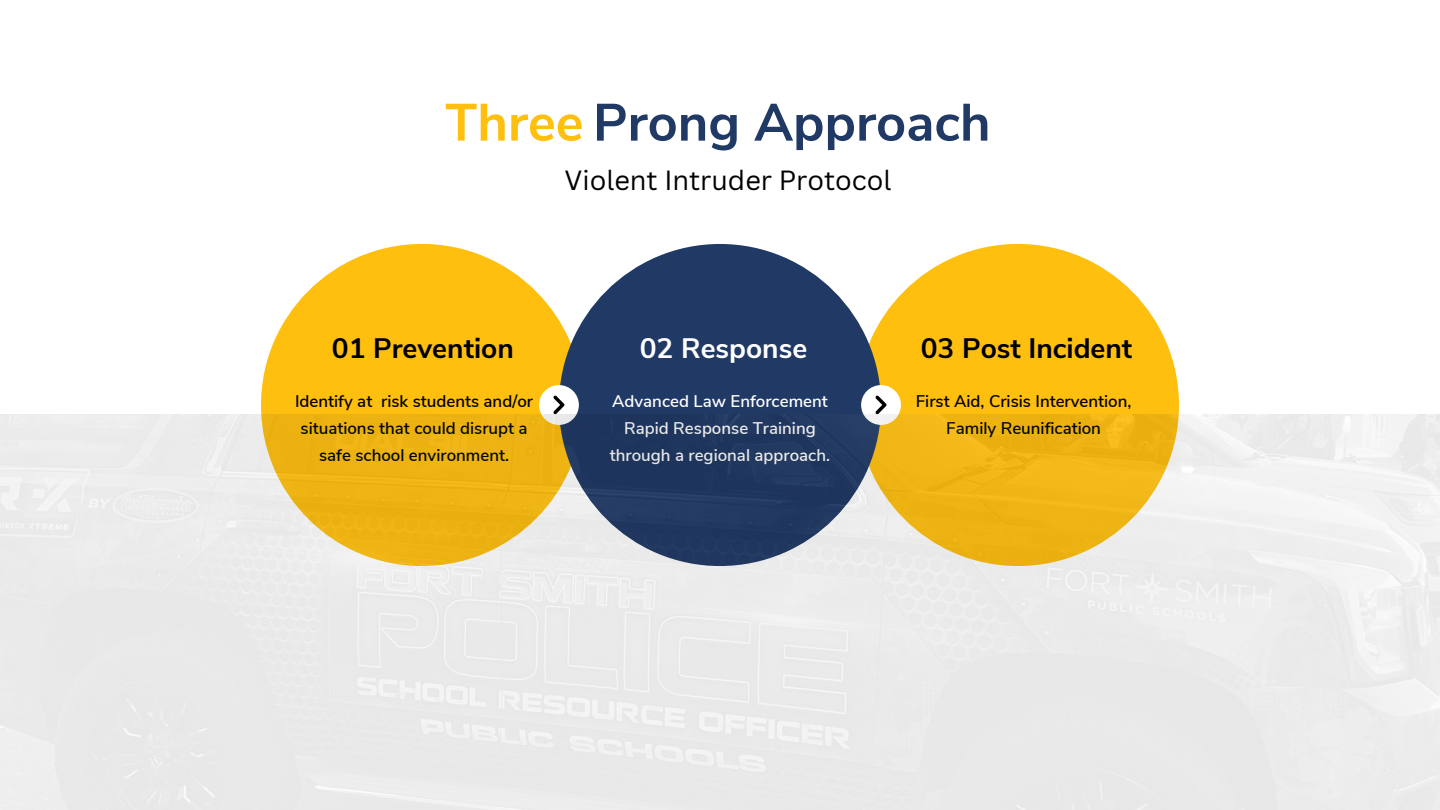
<style>
.page{position:relative;width:1440px;height:810px;background:#fff}
.page>*{position:absolute;margin:0;border:0;box-sizing:border-box;transform-origin:0 0}
.t1{font:700 52.4px "Nunito Sans";color:#203965}
.t2{font:700 28.1px "Nunito Sans";color:#000}
.t3{font:700 28.1px "Nunito Sans";color:#fff}
.t4{font:27px "Canva Sans";color:#000}
.t5{font:600 16.9px/27px "Nunito Sans";color:#000;text-align:center}
.t6{font:600 16.9px/27px "Nunito Sans";color:#fff;text-align:center}
.s1{color:#febf0e}
</style>
<div class="page">
<div style="left:261px;top:244px;width:322px;height:322px;background:#febf0e;border-radius:50%"></div>
<div style="left:857px;top:244px;width:322px;height:322px;background:#febf0e;border-radius:50%"></div>
<div style="left:559px;top:244px;width:322px;height:322px;background:#203965;border-radius:50%"></div>
<div style="left:539px;top:385px;width:40px;height:40px;background:#fff;border-radius:50%"></div>
<svg style="left:553px;top:395px;width:12px;height:19px"></svg>
<div style="left:861px;top:385px;width:40px;height:40px;background:#fff;border-radius:50%"></div>
<svg style="left:875px;top:395px;width:12px;height:19px"></svg>
<img style="left:0;top:415px;width:1440px;height:395px">
<h1 class="t1" style="left:445px;top:88px;width:547px"><span class="s1">Three</span> Prong Approach</h1>
<h3 class="t4" style="left:565px;top:161px;width:328px">Violent Intruder Protocol</h3>
<h2 class="t2" style="left:332px;top:330px;width:183px">01 Prevention</h2>
<h2 class="t3" style="left:640px;top:330px;width:169px">02 Response</h2>
<p class="t6" style="left:610px;top:388px;width:222px">Advanced Law Enforcement<br>Rapid Response Training through a regional approach.</p>
<h2 class="t2" style="left:921px;top:330px;width:213px">03 Post Incident</h2>
<p class="t5" style="left:295px;top:388px;width:239px">Identify at risk students and/or situations that could disrupt a safe school environment.</p>
<p class="t5" style="left:916px;top:388px;width:217px">First Aid, Crisis Intervention,<br>Family Reunification</p>
</div>
